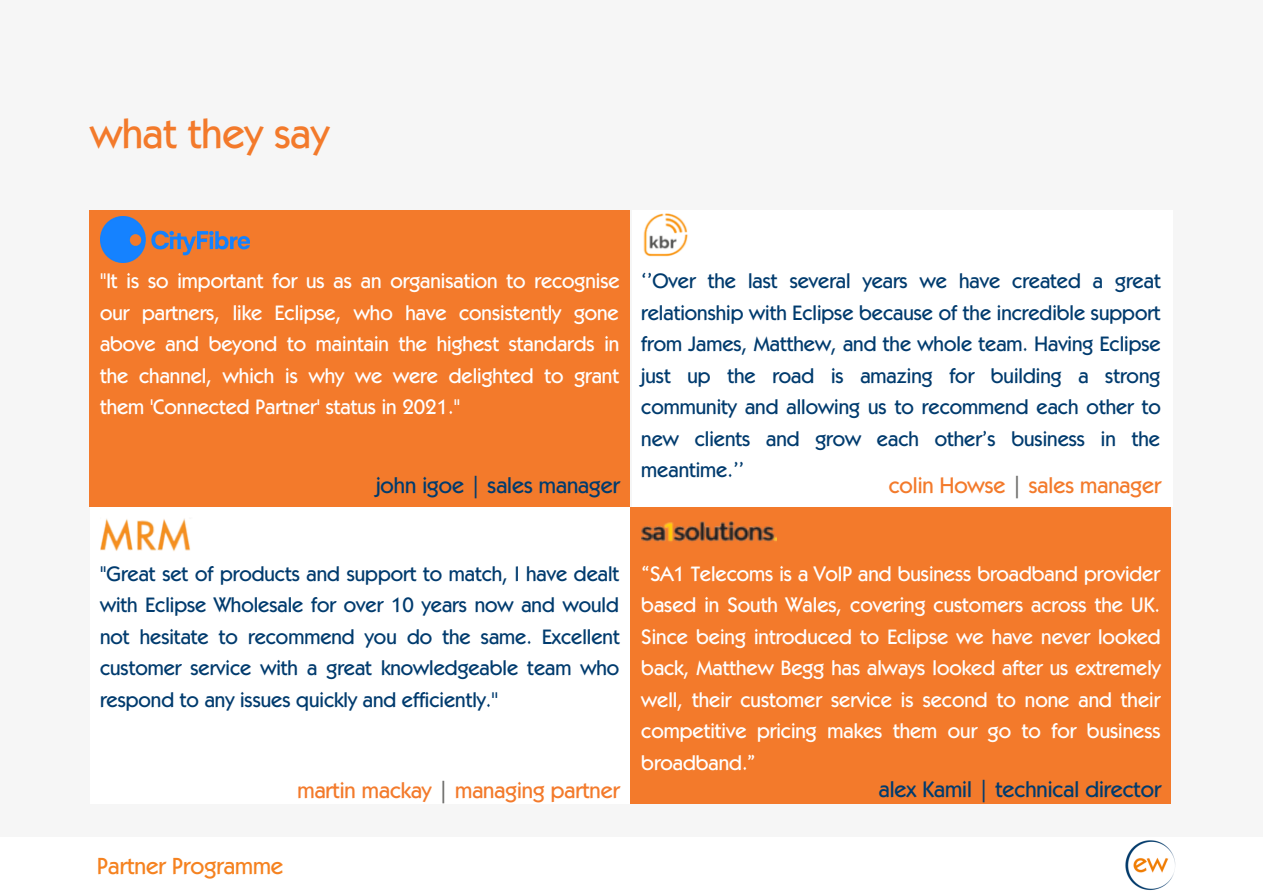
<style>
.page{position:relative;width:1263px;height:894px;background:#fff}
.page>*{position:absolute;margin:0;border:0;box-sizing:border-box;transform-origin:0 0}
.t1{font:500 42px "Kabel IT Cby BT";color:#f37a2b}
.t2{font:500 23.4px "Kabel IT Cby BT";color:#f58220}
.t3{font:500 22.5px "Kabel IT Cby BT";color:#f37a2b}
.t4{font:500 22.5px "Kabel IT Cby BT";color:#003b6e}
.t5{font:500 21px/31.5px "Kabel IT Cby BT";color:#fff;text-align:justify}
.t6{font:500 21px/31.5px "Kabel IT Cby BT";color:#003b6e;text-align:justify}
.s1{color:#6c6c6a}
</style>
<div class="page">
<div style="left:0;top:0;width:1263px;height:893px;background:#f6f6f6"></div>
<div style="left:90px;top:507px;width:541px;height:296px;background:#fff"></div>
<div style="left:89px;top:210px;width:541px;height:297px;background:#f37a2b"></div>
<div style="left:632px;top:210px;width:541px;height:297px;background:#fff"></div>
<div style="left:630px;top:507px;width:541px;height:296px;background:#f37a2b"></div>
<img style="left:100px;top:518px;width:91px;height:33px">
<img style="left:641px;top:521px;width:135px;height:21px">
<img style="left:643px;top:213px;width:45px;height:44px">
<div style="left:0;top:837px;width:1263px;height:56px;background:#fff"></div>
<img style="left:1125px;top:840px;width:51px;height:50px">
<img style="left:100px;top:216px;width:150px;height:46px">
<div style="left:149px;top:210px;width:114px;height:16px;background:#f37a2b"></div>
<h1 class="t1" style="left:90px;top:108px;width:241px">what they say</h1>
<p class="t5" style="left:100px;top:265px;width:521px">"It is so important for us as an organisation to recognise our partners, like Eclipse, who have consistently gone above and beyond to maintain the highest standards in the channel, which is why we were delighted to grant them 'Connected Partner' status in 2021."</p>
<p class="t4" style="left:376px;top:471px;width:245px">john igoe | sales manager</p>
<p class="t6" style="left:641px;top:265px;width:521px">‘’Over the last several years we have created a great relationship with Eclipse because of the incredible support from James, Matthew, and the whole team. Having Eclipse just up the road is amazing for building a strong community and allowing us to recommend each other to new clients and grow each other’s business in the meantime.’’</p>
<p class="t3" style="left:889px;top:471px;width:274px">colin Howse <span class="s1">|</span> sales manager</p>
<p class="t6" style="left:100px;top:557px;width:521px">''Great set of products and support to match, I have dealt with Eclipse Wholesale for over 10 years now and would not hesitate to recommend you do the same. Excellent customer service with a great knowledgeable team who respond to any issues quickly and efficiently.''</p>
<p class="t3" style="left:298px;top:776px;width:324px">martin mackay <span class="s1">|</span> managing partner</p>
<p class="t5" style="left:641px;top:557px;width:521px">“SA1 Telecoms is a VoIP and business broadband provider based in South Wales, covering customers across the UK.<br>Since being introduced to Eclipse we have never looked back, Matthew Begg has always looked after us extremely well, their customer service is second to none and their competitive pricing makes them our go to for business broadband.”</p>
<p class="t4" style="left:879px;top:775px;width:284px">alex Kamil | technical director</p>
<p class="t2" style="left:97px;top:851px;width:188px">Partner Programme</p>
</div>
